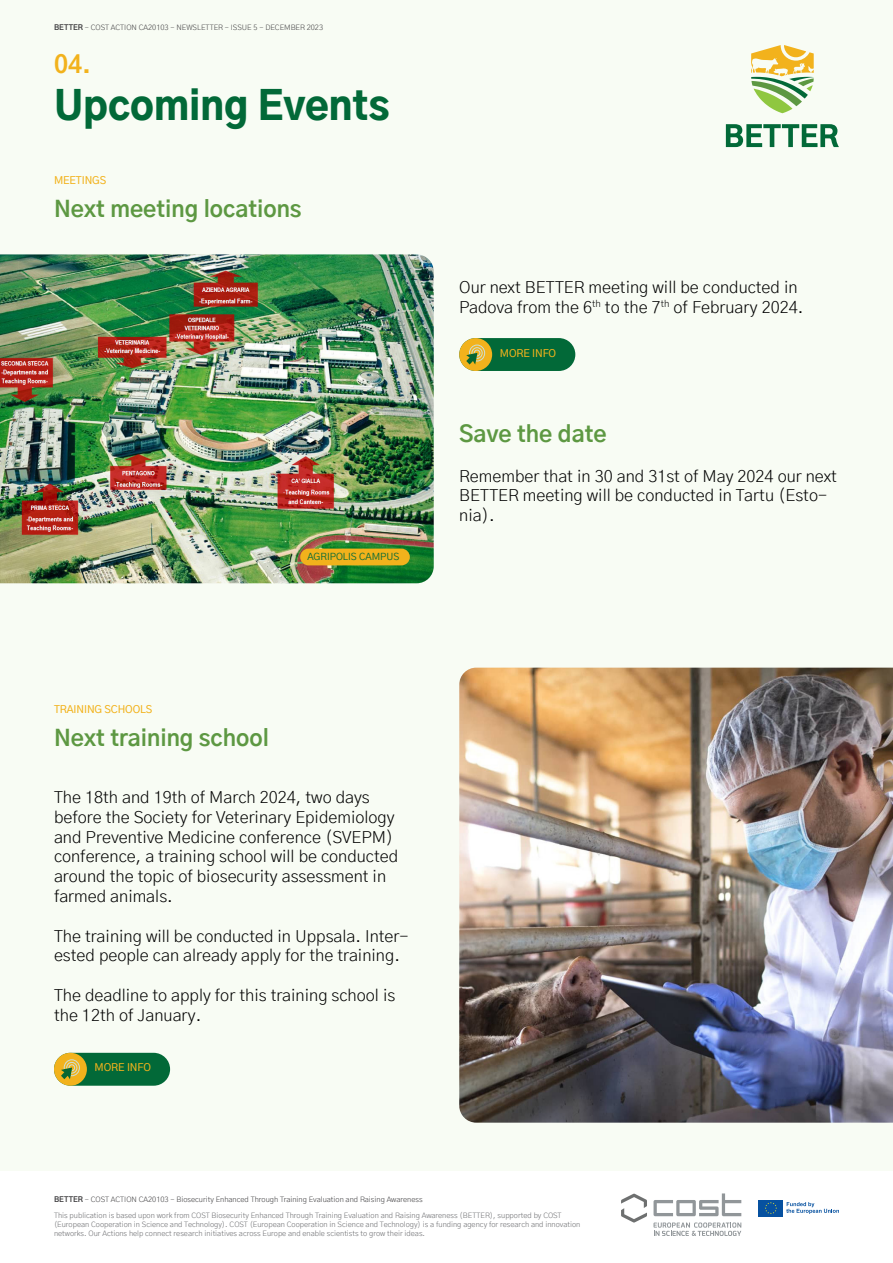
<style>
.page{position:relative;width:893px;height:1263px;background:#fff}
.page>*{position:absolute;margin:0;border:0;box-sizing:border-box;transform-origin:0 0}
.t1{font:900 39px "Gothic A1";color:#026938}
.t2{font:700 24px "Gothic A1";color:#f2b21c}
.t3{font:700 22.5px "Gothic A1";color:#5d9842}
.t4{font:300 16.5px/19.8px "Gothic A1";color:#000}
.t5{font:500 10.5px "Gothic A1";letter-spacing:-.01em;color:#f2b21c}
.t6{font:9.75px "Gothic A1";color:#026938}
.t7{font:300 7.5px/9px "Gothic A1";color:#6d6e71}
.t8{font:300 7.5px "Gothic A1";color:#414042}
.s1{font-weight:700}
</style>
<div class="page">
<div style="left:0;top:0;width:893px;height:1170px;background:#f8fcf4"></div>
<svg style="left:653px;top:1222px;width:88px;height:14px"></svg>
<svg style="left:653px;top:1193px;width:88px;height:23px"></svg>
<svg style="left:621px;top:1193px;width:26px;height:29px"></svg>
<div style="left:759px;top:1200px;width:24px;height:16px;background:#0651a0"></div>
<svg style="left:765px;top:1202px;width:12px;height:12px"></svg>
<svg style="left:786px;top:1202px;width:53px;height:12px"></svg>
<svg style="left:726px;top:124px;width:113px;height:23px"></svg>
<svg style="left:751px;top:45px;width:63px;height:68px"></svg>
<img style="left:0;top:254px;width:434px;height:329px">
<div style="left:300px;top:549px;width:110px;height:16px;background:#f2b21c;border-radius:8px"></div>
<img style="left:459px;top:668px;width:434px;height:455px">
<div style="left:459px;top:338px;width:116px;height:33px;background:#026938;border-radius:16px"></div>
<div style="left:459px;top:338px;width:33px;height:33px;background:#f2b21c;border-radius:50%"></div>
<svg style="left:466px;top:344px;width:19px;height:20px"></svg>
<div style="left:54px;top:1053px;width:116px;height:33px;background:#026938;border-radius:16px"></div>
<div style="left:54px;top:1053px;width:33px;height:33px;background:#f2b21c;border-radius:50%"></div>
<svg style="left:61px;top:1059px;width:19px;height:20px"></svg>
<p class="t8" style="left:54px;top:22px;width:271px"><span class="s1">BETTER</span> - COST ACTION CA20103 - NEWSLETTER - ISSUE 5 - DECEMBER 2023</p>
<h2 class="t2" style="left:54px;top:45px;width:39px">04.</h2>
<h1 class="t1" style="left:54px;top:73px;width:337px">Upcoming Events</h1>
<p class="t5" style="left:54px;top:172px;width:54px">MEETINGS</p>
<h3 class="t3" style="left:54px;top:191px;width:249px">Next meeting locations</h3>
<p class="t6" style="left:307px;top:549px;width:94px">AGRIPOLIS CAMPUS</p>
<p class="t4" style="left:459px;top:277px;width:346px">Our next BETTER meeting will be conducted in<br>Padova from the 6<sup>th</sup> to the 7<sup>th</sup> of February 2024.</p>
<p class="t5" style="left:500px;top:345px;width:58px">MORE INFO</p>
<h3 class="t3" style="left:459px;top:416px;width:149px">Save the date</h3>
<p class="t4" style="left:459px;top:465px;width:379px">Remember that in 30 and 31st of May 2024 our next<br>BETTER meeting will be conducted in Tartu (Esto&shy;nia).</p>
<p class="t5" style="left:54px;top:701px;width:100px">TRAINING SCHOOLS</p>
<h3 class="t3" style="left:54px;top:720px;width:216px">Next training school</h3>
<p class="t4" style="left:54px;top:787px;width:346px">The 18th and 19th of March 2024, two days before the Society for Veterinary Epidemiology and Preventive Medicine conference (SVEPM) conference, a training school will be conducted around the topic of biosecurity assessment in farmed animals.</p>
<p class="t4" style="left:54px;top:925px;width:356px">The training will be conducted in Uppsala. Inter&shy;ested people can already apply for the training.</p>
<p class="t4" style="left:54px;top:985px;width:343px">The deadline to apply for this training school is the 12th of January.</p>
<p class="t5" style="left:95px;top:1059px;width:58px">MORE INFO</p>
<p class="t8" style="left:54px;top:1194px;width:370px"><span class="s1">BETTER</span> - COST ACTION CA20103 - Biosecurity Enhanced Through Training Evaluation and Raising Awareness</p>
<p class="t7" style="left:54px;top:1210px;width:528px">This publication is based upon work from COST Biosecurity Enhanced Through Training Evaluation and Raising Awareness (BETTER), supported by COST (European Cooperation in Science and Technology). COST (European Cooperation in Science and Technology) is a funding agency for research and innovation networks. Our Actions help connect research initiatives across Europe and enable scientists to grow their ideas.</p>
</div>
